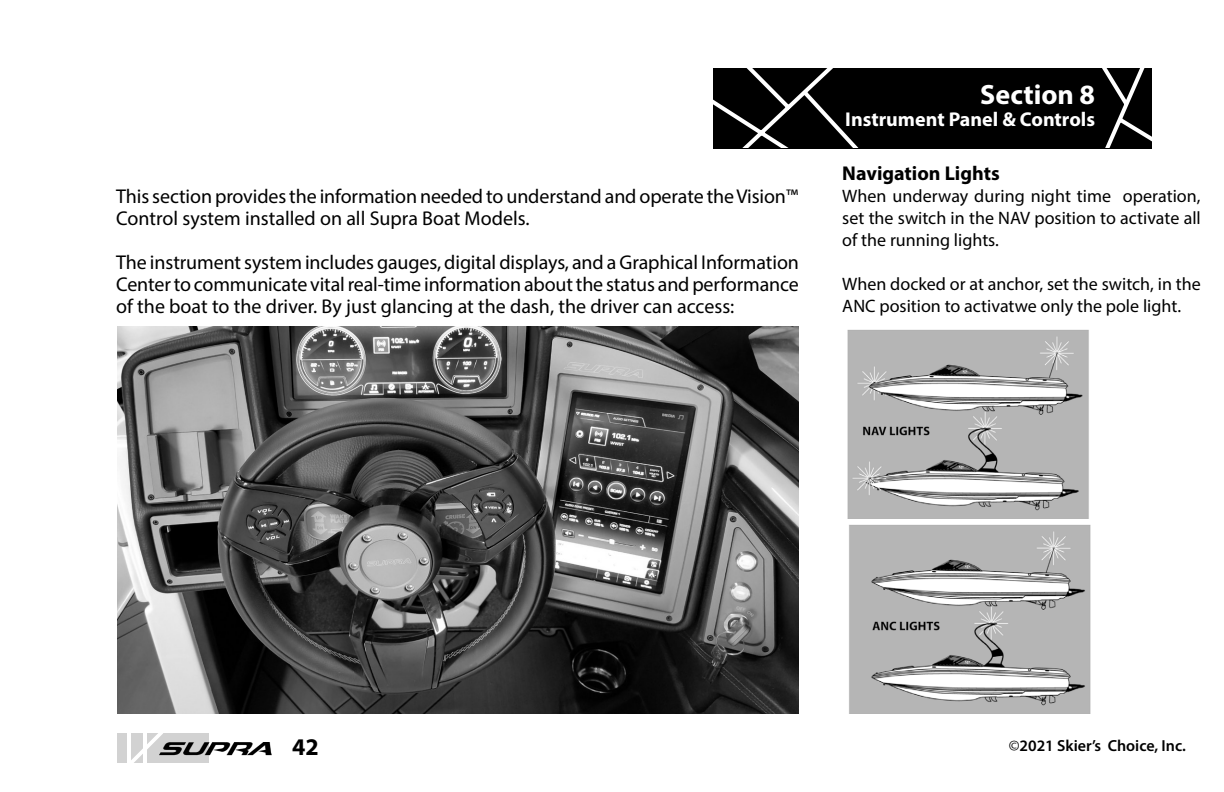
<style>
.page{position:relative;width:1224px;height:792px;background:#fff}
.page>*{position:absolute;margin:0;border:0;box-sizing:border-box;transform-origin:0 0}
.chapter_heading{font:700 28px "Myriad Pro";color:#fff}
.t1{font:700 24px "Myriad Pro";color:#000}
.Body_text{font:20px/22px "Myriad Pro";letter-spacing:-.005em;color:#000}
.chapter_heading-2{font:700 20px "Myriad Pro";color:#fff}
.Subheadings{font:700 20px "Myriad Pro";color:#000}
.Body_text-2{font:18px/22px "Myriad Pro";color:#000;text-align:justify}
.t2{font:600 16px "Myriad Pro";color:#000}
.s1{font-weight:400}
</style>
<div class="page">
<div style="left:117px;top:733px;width:92px;height:30px;background:#d2d2d2"></div>
<hr style="left:127px;top:726px;width:4px;height:44px;background:#fff">
<svg style="left:131px;top:733px;width:32px;height:30px"></svg>
<img style="left:160px;top:742px;width:112px;height:16px">
<img style="left:118px;top:327px;width:681px;height:387px">
<div style="left:714px;top:68px;width:438px;height:80px;background:#000"></div>
<img style="left:847px;top:329px;width:242px;height:189px">
<img style="left:849px;top:524px;width:242px;height:190px">
<p class="Body_text" style="left:116px;top:185px;width:684px">This section provides the information needed to understand and operate the Vision™<br>Control system installed on all Supra Boat Models.</p>
<p class="Body_text" style="left:116px;top:251px;width:684px;text-align:justify">The instrument system includes gauges, digital displays, and a Graphical Information Center to communicate vital real-time information about the status and performance of the boat to the driver. By just glancing at the dash, the driver can access:</p>
<p class="chapter_heading" style="left:980px;top:76px;width:116px">Section 8</p>
<p class="chapter_heading-2" style="left:845px;top:106px;width:251px">Instrument Panel &amp; Controls</p>
<p class="Subheadings" style="left:842px;top:160px;width:159px">Navigation Lights</p>
<p class="Body_text-2" style="left:842px;top:185px;width:360px">When underway during night time operation, set the switch in the NAV position to activate all of the running lights.</p>
<p class="Body_text-2" style="left:842px;top:273px;width:360px">When docked or at anchor, set the switch, in the<br>ANC position to activatwe only the pole light.</p>
<p class="t1" style="left:292px;top:731px;width:28px">42</p>
<p class="t2" style="left:1009px;top:735px;width:179px"><span class="s1">©</span>2021 Skier’s Choice, Inc.</p>
</div>
